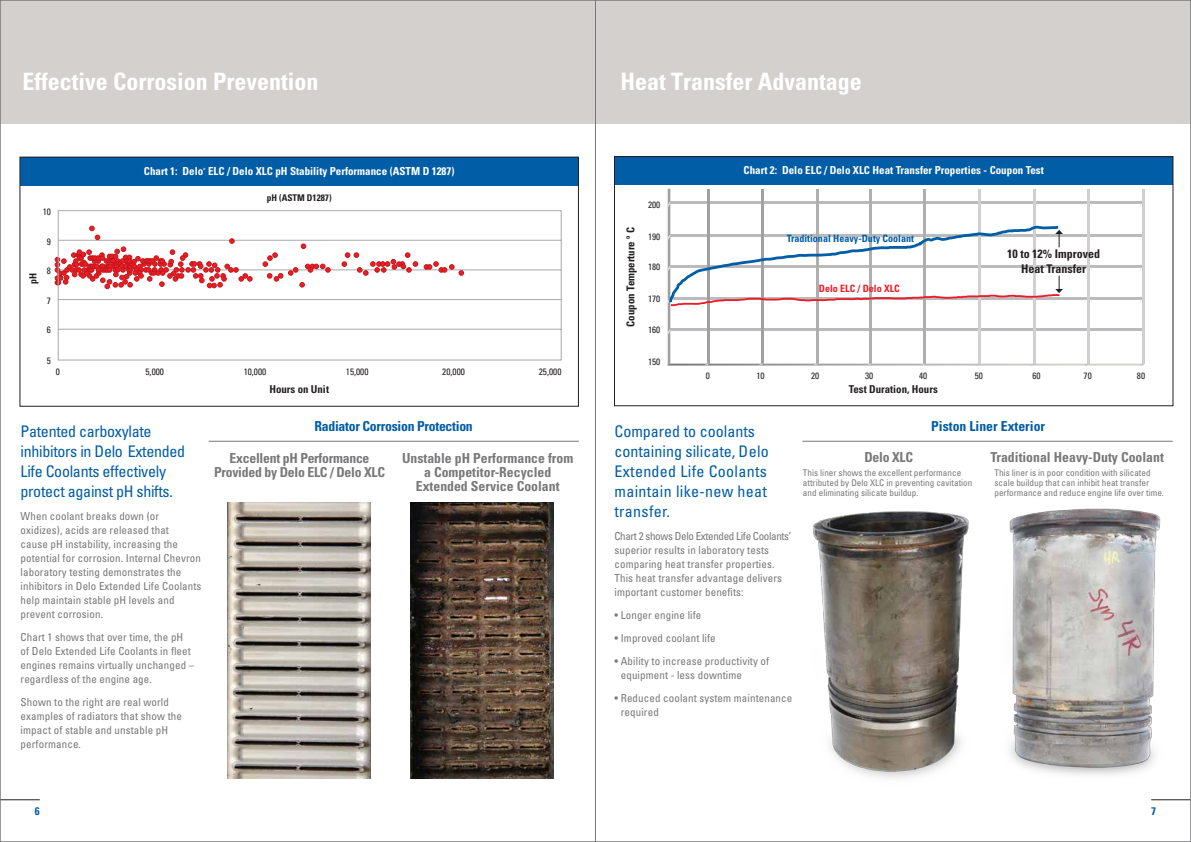
<style>
.page{position:relative;width:1191px;height:842px;background:#fff}
.page>*{position:absolute;margin:0;border:0;box-sizing:border-box;transform-origin:0 0}
.t1{font:700 condensed 24px "Univers LT Std";color:#fff}
.t2{font:condensed 16px/20px "Univers LT Std";letter-spacing:.02em;color:#005da6}
.t3{font:condensed 16px/20px "Univers LT Std";letter-spacing:-.02em;color:#005da6}
.t4{font:700 condensed 13.8px/13.8px "Univers LT Std";color:#78787a;text-align:center}
.t5{font:700 condensed 13.8px/13.8px "Univers LT Std";letter-spacing:-.02em;color:#78787a;text-align:center}
.t6{font:700 condensed 13.8px "Univers LT Std";letter-spacing:-.02em;color:#005da6}
.t7{font:700 condensed 13.8px "Univers LT Std";color:#005da6}
.t8{font:700 condensed 12px/14.4px "Univers LT Std";color:#231f20;text-align:center}
.t9{font:condensed 11px/14px "Univers LT Std";letter-spacing:.01em;color:#78787a}
.t10{font:700 condensed 11px "Univers LT Std";color:#fff}
.t11{font:condensed 11px "Univers LT Std";letter-spacing:-.03em;color:#78787a}
.t12{font:700 condensed 11px "Univers LT Std";color:#005da6}
.t13{font:700 condensed 10.8px "Univers LT Std";color:#231f20}
.t14{font:700 condensed 10.1px "Univers LT Std";color:#005da6}
.t15{font:700 condensed 10.1px "Univers LT Std";color:#ed1c29}
.t16{font:700 condensed 9.9px "Univers LT Std";color:#231f20}
.t17{font:condensed 9.3px "Univers LT Std";color:#231f20}
.t18{font:700 condensed 9.3px "Univers LT Std";color:#231f20}
.t19{font:condensed 9.2px/10.3px "Univers LT Std";color:#78787a}
.t20{font:condensed 9.2px "Univers LT Std";color:#231f20}
.t21{font:700 condensed 2.9px "Univers LT Std";color:#fff}
</style>
<div class="page">
<div style="left:0;top:0;width:1191px;height:124px;background:#d3d0ce"></div>
<hr style="left:802px;top:441px;width:370px;height:1px;background:#78787a">
<img style="left:812px;top:508px;width:375px;height:314px">
<hr style="left:58px;top:210px;width:503px;height:1px;background:#a7a9ac">
<hr style="left:58px;top:240px;width:503px;height:1px;background:#a7a9ac">
<hr style="left:58px;top:270px;width:503px;height:1px;background:#a7a9ac">
<hr style="left:58px;top:299px;width:503px;height:1px;background:#a7a9ac">
<hr style="left:58px;top:329px;width:503px;height:1px;background:#a7a9ac">
<hr style="left:58px;top:360px;width:503px;height:1px;background:#a7a9ac">
<hr style="left:561px;top:211px;width:1px;height:149px;background:#a7a9ac">
<svg style="left:342px;top:253px;width:76px;height:22px"></svg>
<svg style="left:424px;top:261px;width:40px;height:14px"></svg>
<svg style="left:263px;top:244px;width:67px;height:43px"></svg>
<hr style="left:58px;top:211px;width:1px;height:149px;background:#a7a9ac">
<svg style="left:55px;top:226px;width:197px;height:63px"></svg>
<div style="left:20px;top:157px;width:558px;height:28px;background:#005da6"></div>
<div style="left:19px;top:157px;width:560px;height:250px;border:1px solid #231f20"></div>
<img style="left:228px;top:502px;width:142px;height:277px">
<img style="left:411px;top:502px;width:142px;height:277px">
<hr style="left:209px;top:441px;width:370px;height:1px;background:#78787a">
<hr style="left:0;top:799px;width:40px;height:1px;background:#231f20">
<hr style="left:1151px;top:799px;width:40px;height:1px;background:#231f20">
<div style="left:614px;top:157px;width:559px;height:28px;background:#005da6"></div>
<div style="left:614px;top:156px;width:559px;height:250px;border:1px solid #231f20"></div>
<svg style="left:668px;top:189px;width:477px;height:177px"></svg>
<h1 class="t1" style="left:23px;top:67px;width:297px">Effective Corrosion Prevention</h1>
<h1 class="t1" style="left:620px;top:67px;width:243px">Heat Transfer Advantage</h1>
<p class="t10" style="left:144px;top:164px;width:312px">Chart 1: Delo ELC / Delo XLC pH Stability Performance (ASTM D 1287)</p>
<p class="t21" style="left:203px;top:168px;width:4px">®</p>
<p class="t17" style="left:43px;top:206px;width:10px">10</p>
<p class="t17" style="left:47px;top:235px;width:6px">9</p>
<p class="t16" style="left:27px;top:284px;width:12px;rotate:-90deg">pH</p>
<p class="t17" style="left:47px;top:265px;width:6px">8</p>
<p class="t17" style="left:47px;top:295px;width:6px">7</p>
<p class="t17" style="left:47px;top:324px;width:6px">6</p>
<p class="t17" style="left:47px;top:354px;width:6px">5</p>
<p class="t17" style="left:56px;top:366px;width:6px">0</p>
<p class="t17" style="left:145px;top:366px;width:20px">5,000</p>
<h2 class="t3" style="left:21px;top:421px;width:166px">Patented carboxylate inhibitors in Delo Extended<br>Life Coolants effectively protect against pH shifts.</h2>
<p class="t9" style="left:21px;top:509px;width:182px">When coolant breaks down (or oxidizes), acids are released that<br>cause pH instability, increasing the potential for corrosion. Internal Chevron laboratory testing demonstrates the inhibitors in Delo Extended Life Coolants help maintain stable pH levels and prevent corrosion.</p>
<p class="t9" style="left:21px;top:630px;width:175px">Chart 1 shows that over time, the pH of Delo Extended Life Coolants in fleet engines remains virtually unchanged – regardless of the engine age.</p>
<p class="t9" style="left:21px;top:695px;width:163px">Shown to the right are real world examples of radiators that show the impact of stable and unstable pH performance.</p>
<p class="t18" style="left:267px;top:192px;width:66px">pH (ASTM D1287)</p>
<p class="t17" style="left:244px;top:366px;width:24px">10,000</p>
<p class="t17" style="left:346px;top:366px;width:24px">15,000</p>
<p class="t13" style="left:269px;top:383px;width:61px">Hours on Unit</p>
<p class="t17" style="left:442px;top:366px;width:24px">20,000</p>
<p class="t17" style="left:539px;top:366px;width:24px">25,000</p>
<p class="t6" style="left:314px;top:417px;width:160px">Radiator Corrosion Protection</p>
<p class="t5" style="left:214px;top:451px;width:172px">Excellent pH Performance<br>Provided by Delo ELC / Delo XLC</p>
<p class="t4" style="left:402px;top:451px;width:173px">Unstable pH Performance from a Competitor-Recycled<br>Extended Service Coolant</p>
<p class="t13" style="left:624px;top:327px;width:101px;rotate:-90deg">Coupon Temperture º C</p>
<p class="t20" style="left:648px;top:198px;width:14px">200</p>
<p class="t20" style="left:648px;top:231px;width:14px">190</p>
<p class="t20" style="left:648px;top:261px;width:14px">180</p>
<p class="t20" style="left:648px;top:293px;width:14px">170</p>
<p class="t20" style="left:648px;top:324px;width:14px">160</p>
<p class="t20" style="left:648px;top:356px;width:14px">150</p>
<p class="t10" style="left:743px;top:163px;width:302px">Chart 2: Delo ELC / Delo XLC Heat Transfer Properties - Coupon Test</p>
<p class="t14" style="left:786px;top:232px;width:129px">Traditional Heavy-Duty Coolant</p>
<p class="t15" style="left:819px;top:282px;width:82px">Delo ELC / Delo XLC</p>
<p class="t8" style="left:1007px;top:247px;width:95px">10 to 12% Improved<br>Heat Transfer</p>
<p class="t20" style="left:706px;top:370px;width:6px">0</p>
<p class="t20" style="left:756px;top:370px;width:10px">10</p>
<p class="t20" style="left:811px;top:370px;width:10px">20</p>
<p class="t20" style="left:865px;top:370px;width:10px">30</p>
<p class="t20" style="left:919px;top:370px;width:10px">40</p>
<p class="t20" style="left:974px;top:370px;width:10px">50</p>
<p class="t20" style="left:1032px;top:370px;width:10px">60</p>
<p class="t20" style="left:1083px;top:370px;width:10px">70</p>
<p class="t20" style="left:1137px;top:370px;width:10px">80</p>
<p class="t13" style="left:849px;top:382px;width:90px">Test Duration, Hours</p>
<h2 class="t2" style="left:614px;top:421px;width:156px">Compared to coolants containing silicate, Delo<br>Extended Life Coolants maintain like-new heat transfer.</h2>
<p class="t9" style="left:614px;top:543px;width:169px">superior results in laboratory tests comparing heat transfer properties.<br>This heat transfer advantage delivers important customer benefits:</p>
<p class="t9" style="left:614px;top:608px;width:88px">• Longer engine life</p>
<p class="t9" style="left:614px;top:631px;width:103px">• Improved coolant life</p>
<p class="t9" style="left:621px;top:654px;width:150px;text-indent:-6px">• Ability to increase productivity of equipment - less downtime</p>
<p class="t9" style="left:621px;top:691px;width:173px;text-indent:-6px">• Reduced coolant system maintenance required</p>
<p class="t11" style="left:614px;top:529px;width:178px">Chart 2 shows Delo Extended Life Coolants’</p>
<p class="t7" style="left:931px;top:417px;width:115px">Piston Liner Exterior</p>
<p class="t4" style="left:864px;top:450px;width:50px">Delo XLC</p>
<p class="t4" style="left:990px;top:450px;width:175px">Traditional Heavy-Duty Coolant</p>
<p class="t19" style="left:803px;top:467px;width:171px">This liner shows the excellent performance attributed by Delo XLC in preventing cavitation and eliminating silicate buildup.</p>
<p class="t19" style="left:994px;top:467px;width:171px">This liner is in poor condition with silicated scale buildup that can inhibit heat transfer performance and reduce engine life over time.</p>
<p class="t12" style="left:35px;top:804px;width:6px">6</p>
<p class="t12" style="left:1151px;top:804px;width:6px">7</p>
</div>
